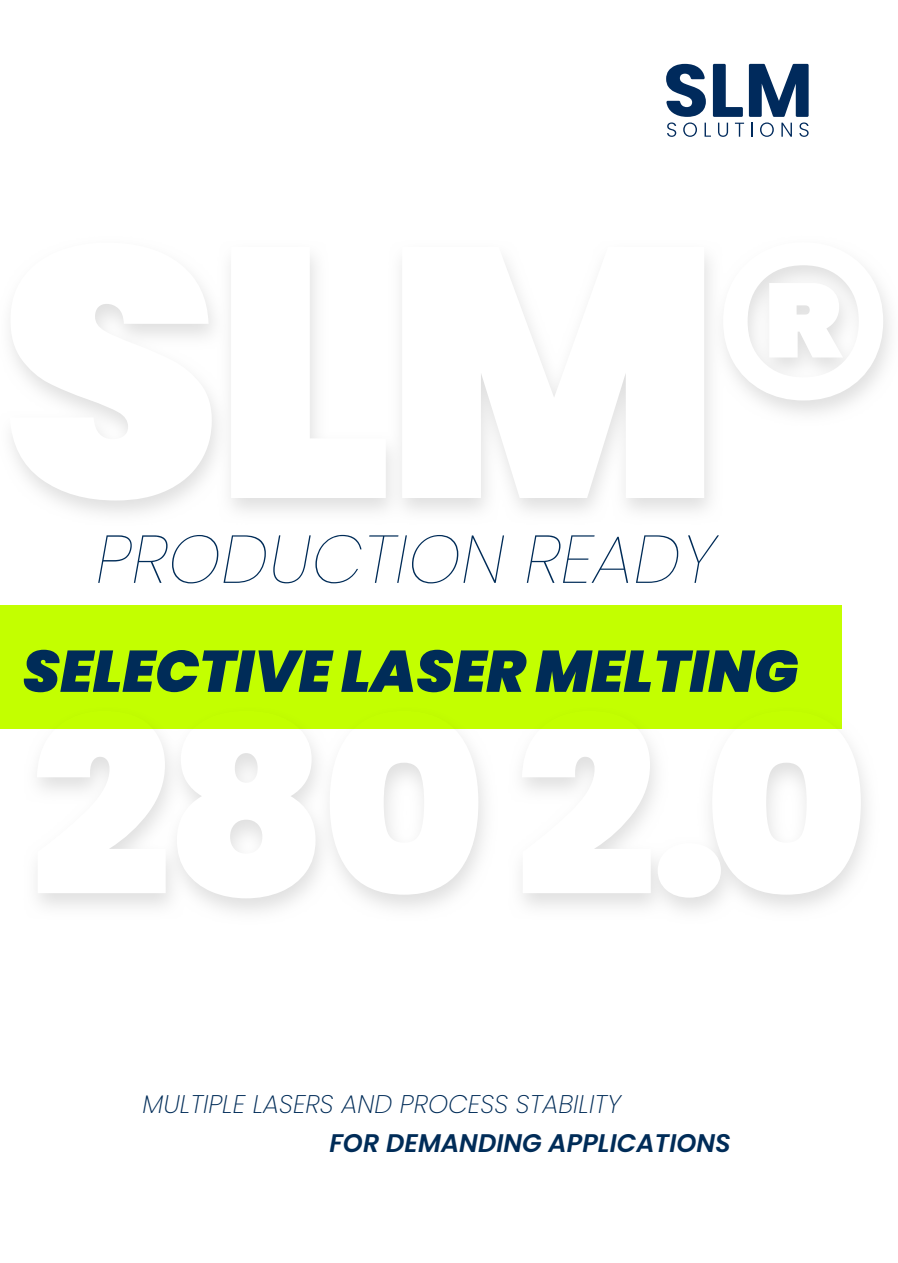
<style>
.page{position:relative;width:898px;height:1263px;background:#fff}
.page>*{position:absolute;margin:0;border:0;box-sizing:border-box;transform-origin:0 0}
.t1{font:900 354.75px "Poppins";color:#fff}
.t2{font:900 247.5px "Poppins";color:#fff}
.t3{font:italic 100 67.5px "Poppins";color:#002c58}
.t4{font:italic 900 58.5px "Poppins";color:#002c58}
.t5{font:italic 200 25.5px "Poppins";color:#002c58}
.t6{font:italic 600 25.5px "Poppins";color:#002c58}
</style>
<div class="page">
<svg style="left:666px;top:64px;width:142px;height:73px"></svg>
<svg style="left:37px;top:703px;width:830px;height:209px;fill:#e7e8e7"></svg>
<svg style="left:10px;top:249px;width:880px;height:264px;fill:#e8e8e8"></svg>
<div style="left:0;top:606px;width:841px;height:123px;background:#c3ff00"></div>
<h1 class="t1" style="left:0;top:168px;width:895px">SLM®</h1>
<h3 class="t3" style="left:96px;top:520px;width:621px">PRODUCTION READY</h3>
<h3 class="t4" style="left:23px;top:637px;width:776px">SELECTIVE LASER MELTING</h3>
<h2 class="t2" style="left:31px;top:665px;width:838px">280 2.0</h2>
<p class="t5" style="left:142px;top:1089px;width:479px">MULTIPLE LASERS AND PROCESS STABILITY</p>
<p class="t6" style="left:329px;top:1129px;width:403px">FOR DEMANDING APPLICATIONS</p>
</div>
